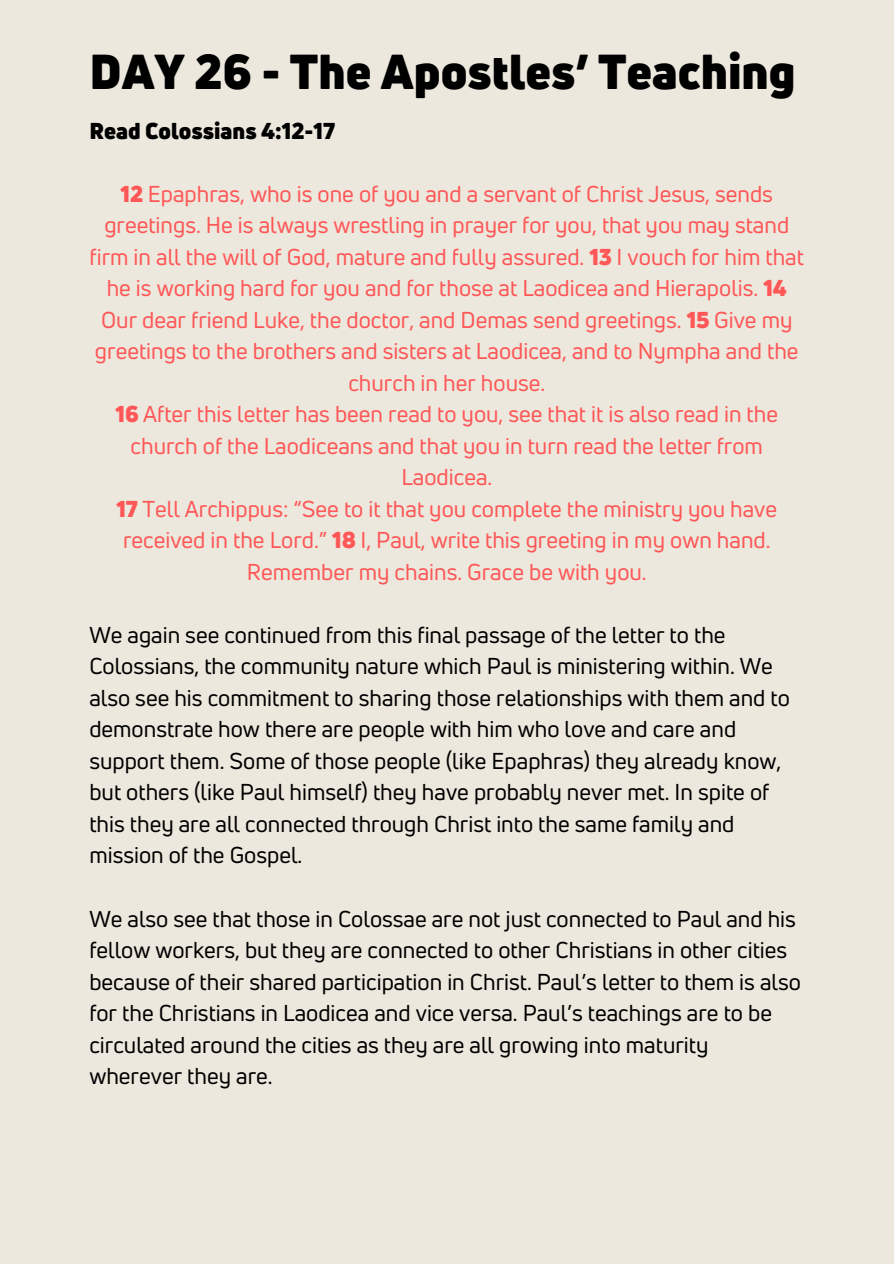
<style>
.page{position:relative;width:894px;height:1264px;background:#fff}
.page>*{position:absolute;margin:0;border:0;box-sizing:border-box;transform-origin:0 0}
.t1{font:900 48px "Uni Neue";color:#000}
.t2{font:22.5px/31.5px "Uni Neue";color:#000}
.t3{font:22.5px/31.5px "Uni Neue";color:#ff5757;text-align:center}
.t4{font:900 22.5px "Uni Neue";color:#000}
.s1{font-weight:900}
</style>
<div class="page">
<div style="left:0;top:0;width:893px;height:1263px;background:#ece8dd"></div>
<h1 class="t1" style="left:89px;top:38px;width:707px">DAY 26 - The Apostles’ Teaching</h1>
<h2 class="t4" style="left:89px;top:115px;width:247px">Read Colossians 4:12-17</h2>
<p class="t3" style="left:90px;top:177px;width:715px"><span class="s1">12</span> Epaphras, who is one of you and a servant of Christ Jesus, sends greetings. He is always wrestling in prayer for you, that you may stand firm in all the will of God, mature and fully assured. <span class="s1">13</span> I vouch for him that he is working hard for you and for those at Laodicea and Hierapolis. <span class="s1">14<br></span>Our dear friend Luke, the doctor, and Demas send greetings. <span class="s1">15</span> Give my greetings to the brothers and sisters at Laodicea, and to Nympha and the church in her house.</p>
<p class="t3" style="left:115px;top:398px;width:663px"><span class="s1">16</span> After this letter has been read to you, see that it is also read in the church of the Laodiceans and that you in turn read the letter from<br>Laodicea.</p>
<p class="t3" style="left:116px;top:492px;width:662px"><span class="s1">17</span> Tell Archippus: “See to it that you complete the ministry you have received in the Lord.” <span class="s1">18</span> I, Paul, write this greeting in my own hand.<br>Remember my chains. Grace be with you.</p>
<p class="t2" style="left:89px;top:618px;width:702px">We again see continued from this final passage of the letter to the Colossians, the community nature which Paul is ministering within. We also see his commitment to sharing those relationships with them and to demonstrate how there are people with him who love and care and support them. Some of those people (like Epaphras) they already know, but others (like Paul himself) they have probably never met. In spite of this they are all connected through Christ into the same family and mission of the Gospel.</p>
<p class="t2" style="left:89px;top:902px;width:712px">We also see that those in Colossae are not just connected to Paul and his fellow workers, but they are connected to other Christians in other cities because of their shared participation in Christ. Paul’s letter to them is also for the Christians in Laodicea and vice versa. Paul’s teachings are to be circulated around the cities as they are all growing into maturity wherever they are.</p>
</div>
